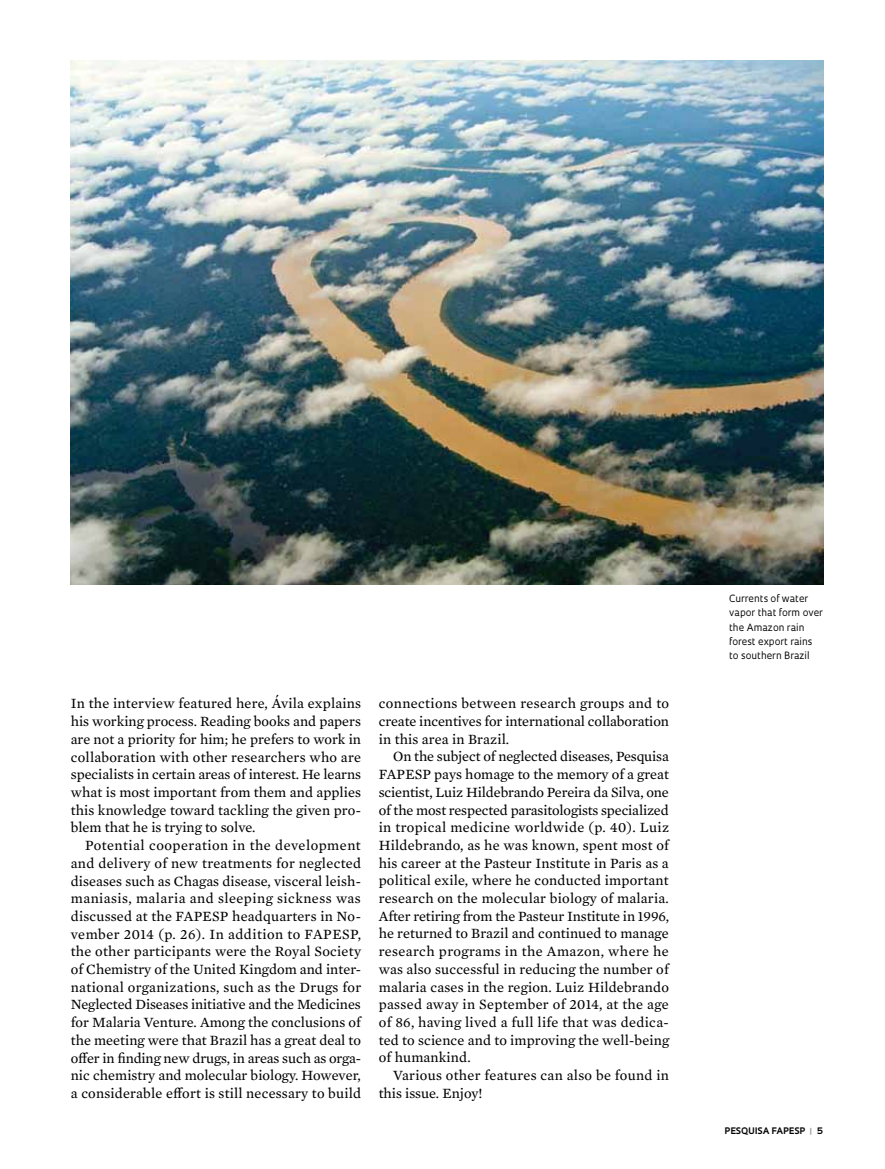
<style>
.page{position:relative;width:885px;height:1169px;background:#fff}
.page>*{position:absolute;margin:0;border:0;box-sizing:border-box;transform-origin:0 0}
.t1{font:14.4px/17.7px "Mercury Text G2";letter-spacing:.01em;color:#000;text-align:justify}
.t2{font:9.75px/14.1px "Oculum";color:#000}
.t3{font:700 8.7px "Oculum";color:#000}
.s1{color:#939598}
</style>
<div class="page">
<img style="left:71px;top:61px;width:752px;height:523px">
<p class="t1" style="left:71px;top:694px;width:292px">In the interview featured here, Ávila explains his working process. Reading books and papers are not a priority for him; he prefers to work in collaboration with other researchers who are specialists in certain areas of interest. He learns what is most important from them and applies this knowledge toward tackling the given pro&shy;blem that he is trying to solve.</p>
<p class="t1" style="left:71px;top:835px;width:292px;text-indent:14px">Potential cooperation in the development and delivery of new treatments for neglected diseases such as Chagas disease, visceral leish&shy;maniasis, malaria and sleeping sickness was discussed at the FAPESP headquarters in No&shy;vember 2014 (p. 26). In addition to FAPESP, the other participants were the Royal Society of Chemistry of the United Kingdom and inter&shy;national organizations, such as the Drugs for Neglected Diseases initiative and the Medicines for Malaria Venture. Among the conclusions of the meeting were that Brazil has a great deal to offer in finding new drugs, in areas such as orga&shy;nic chemistry and molecular biology. However, a considerable effort is still necessary to build</p>
<p class="t1" style="left:379px;top:694px;width:292px">connections between research groups and to create incentives for international collaboration in this area in Brazil.</p>
<p class="t1" style="left:379px;top:747px;width:292px;text-indent:14px">On the subject of neglected diseases, Pesquisa FAPESP pays homage to the memory of a great scientist, Luiz Hildebrando Pereira da Silva, one of the most respected parasitologists specialized in tropical medicine worldwide (p. 40). Luiz Hildebrando, as he was known, spent most of his career at the Pasteur Institute in Paris as a political exile, where he conducted important research on the molecular biology of malaria.<br>After retiring from the Pasteur Institute in 1996, he returned to Brazil and continued to manage research programs in the Amazon, where he was also successful in reducing the number of malaria cases in the region. Luiz Hildebrando passed away in September of 2014, at the age of 86, having lived a full life that was dedica&shy;ted to science and to improving the well-being of humankind.</p>
<p class="t1" style="left:379px;top:1065px;width:292px;text-indent:14px">Various other features can also be found in this issue. Enjoy!</p>
<p class="t2" style="left:729px;top:591px;width:95px">Currents of water vapor that form over the Amazon rain forest export rains to southern Brazil</p>
<p class="t3" style="left:725px;top:1124px;width:7px">pES</p>
<p class="t3" style="left:741px;top:1124px;width:14px">QUISA</p>
<p class="t3" style="left:772px;top:1124px;width:53px">FAPESP <span class="s1">|</span> 5</p>
</div>
